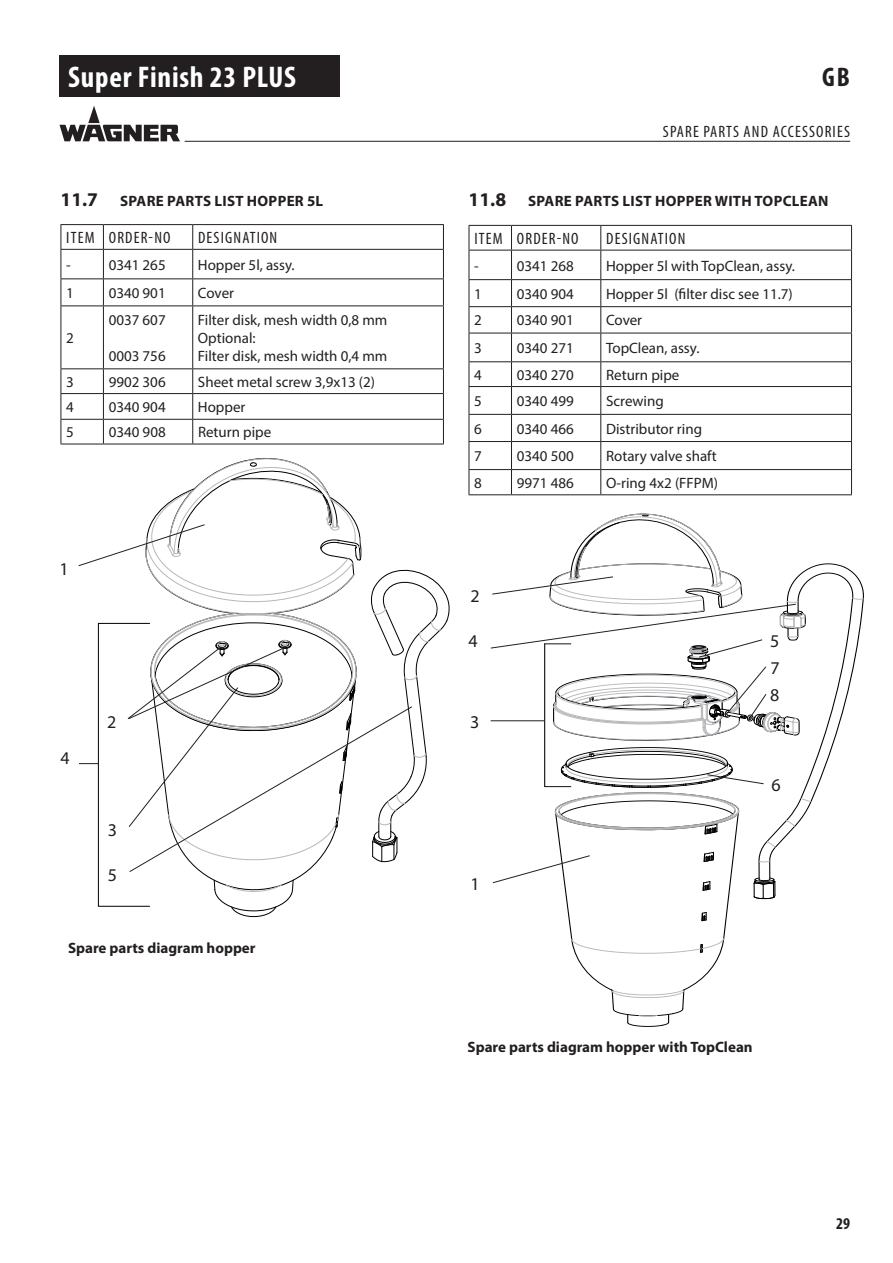
<style>
.page{position:relative;width:893px;height:1263px;background:#fff}
.page>*{position:absolute;margin:0;border:0;box-sizing:border-box;transform-origin:0 0}
.t1{font:700 condensed 30px "Myriad Pro";letter-spacing:.025em;color:#fff}
.t2{font:700 condensed 27px "Myriad Pro";color:#231f20}
.t3{font:18px/27px "Myriad Pro";color:#231f20;text-align:justify}
.t4{font:condensed 16.5px "Myriad Pro";letter-spacing:.07em;color:#231f20}
.t5{font:700 condensed 16.5px "Myriad Pro";color:#231f20}
.t6{font:15px/18px "Myriad Pro";color:#231f20}
.t7{font:700 15px "Myriad Pro";letter-spacing:.02em;color:#231f20}
.t8{font:700 15px "Myriad Pro";color:#231f20}
.s1{font-size:19.5px}
</style>
<div class="page">
<div style="left:60px;top:56px;width:280px;height:41px;background:#231f20"></div>
<hr style="left:185px;top:141px;width:665px;height:1px;background:#231f20">
<svg style="left:60px;top:106px;width:120px;height:35px"></svg>
<hr style="left:61px;top:224px;width:42px;height:1px;background:#231f20">
<hr style="left:103px;top:224px;width:90px;height:1px;background:#231f20">
<hr style="left:193px;top:224px;width:251px;height:1px;background:#231f20">
<svg style="left:61px;top:225px;width:1px;height:81px"></svg>
<hr style="left:61px;top:249px;width:42px;height:1px;background:#231f20">
<svg style="left:103px;top:225px;width:1px;height:81px"></svg>
<hr style="left:103px;top:249px;width:90px;height:1px;background:#231f20">
<svg style="left:192px;top:225px;width:1px;height:81px"></svg>
<hr style="left:193px;top:249px;width:251px;height:1px;background:#231f20">
<svg style="left:443px;top:225px;width:1px;height:81px"></svg>
<hr style="left:61px;top:306px;width:1px;height:62px;background:#231f20">
<hr style="left:61px;top:278px;width:42px;height:1px;background:#231f20">
<hr style="left:61px;top:306px;width:42px;height:1px;background:#231f20">
<hr style="left:103px;top:306px;width:1px;height:62px;background:#231f20">
<hr style="left:103px;top:278px;width:90px;height:1px;background:#231f20">
<hr style="left:103px;top:306px;width:90px;height:1px;background:#231f20">
<hr style="left:192px;top:306px;width:1px;height:62px;background:#231f20">
<hr style="left:193px;top:278px;width:251px;height:1px;background:#231f20">
<hr style="left:193px;top:306px;width:251px;height:1px;background:#231f20">
<hr style="left:443px;top:306px;width:1px;height:62px;background:#231f20">
<hr style="left:61px;top:368px;width:42px;height:1px;background:#231f20">
<hr style="left:103px;top:368px;width:90px;height:1px;background:#231f20">
<hr style="left:193px;top:368px;width:251px;height:1px;background:#231f20">
<hr style="left:61px;top:393px;width:42px;height:1px;background:#231f20">
<hr style="left:103px;top:393px;width:90px;height:1px;background:#231f20">
<hr style="left:193px;top:393px;width:251px;height:1px;background:#231f20">
<svg style="left:61px;top:369px;width:1px;height:75px"></svg>
<hr style="left:61px;top:419px;width:42px;height:1px;background:#231f20">
<hr style="left:61px;top:444px;width:42px;height:1px;background:#231f20">
<svg style="left:103px;top:369px;width:1px;height:75px"></svg>
<hr style="left:103px;top:419px;width:90px;height:1px;background:#231f20">
<hr style="left:103px;top:444px;width:90px;height:1px;background:#231f20">
<svg style="left:192px;top:369px;width:1px;height:75px"></svg>
<hr style="left:193px;top:419px;width:251px;height:1px;background:#231f20">
<svg style="left:443px;top:369px;width:1px;height:75px"></svg>
<hr style="left:193px;top:444px;width:251px;height:1px;background:#231f20">
<svg style="left:371px;top:569px;width:79px;height:228px"></svg>
<svg style="left:78px;top:458px;width:284px;height:459px"></svg>
<svg style="left:129px;top:706px;width:284px;height:167px"></svg>
<hr style="left:469px;top:225px;width:42px;height:1px;background:#231f20">
<hr style="left:511px;top:225px;width:90px;height:1px;background:#231f20">
<hr style="left:601px;top:225px;width:251px;height:1px;background:#231f20">
<hr style="left:469px;top:250px;width:42px;height:1px;background:#231f20">
<hr style="left:469px;top:279px;width:42px;height:1px;background:#231f20">
<hr style="left:469px;top:306px;width:42px;height:1px;background:#231f20">
<hr style="left:469px;top:333px;width:42px;height:1px;background:#231f20">
<hr style="left:469px;top:361px;width:42px;height:1px;background:#231f20">
<hr style="left:469px;top:386px;width:42px;height:1px;background:#231f20">
<svg style="left:469px;top:226px;width:1px;height:268px"></svg>
<hr style="left:469px;top:414px;width:42px;height:1px;background:#231f20">
<hr style="left:469px;top:441px;width:42px;height:1px;background:#231f20">
<hr style="left:469px;top:469px;width:42px;height:1px;background:#231f20">
<hr style="left:469px;top:494px;width:42px;height:1px;background:#231f20">
<svg style="left:490px;top:226px;width:374px;height:801px"></svg>
<h1 class="t1" style="left:68px;top:59px;width:230px">Super Finish 23 PLUS</h1>
<h2 class="t2" style="left:822px;top:61px;width:29px">GB</h2>
<p class="t7" style="left:61px;top:195px;width:264px"><span class="s1">11.7</span> SPARE PARTS LIST HOPPER 5L</p>
<p class="t4" style="left:66px;top:228px;width:106px">ITEM ORDER-NO</p>
<p class="t4" style="left:198px;top:228px;width:81px">DESIGNATION</p>
<p class="t6" style="left:66px;top:257px;width:6px">-</p>
<p class="t6" style="left:109px;top:257px;width:59px">0341 265</p>
<p class="t6" style="left:198px;top:257px;width:98px">Hopper 5l, assy.</p>
<p class="t6" style="left:66px;top:285px;width:9px">1</p>
<p class="t6" style="left:109px;top:285px;width:59px">0340 901</p>
<p class="t6" style="left:198px;top:285px;width:38px">Cover</p>
<p class="t6" style="left:66px;top:330px;width:9px">2</p>
<p class="t6" style="left:198px;top:312px;width:191px">Filter disk, mesh width 0,8 mm<br>Optional:<br>Filter disk, mesh width 0,4 mm</p>
<p class="t6" style="left:109px;top:312px;width:59px">0037 607</p>
<p class="t6" style="left:109px;top:348px;width:59px">0003 756</p>
<p class="t6" style="left:66px;top:374px;width:9px">3</p>
<p class="t6" style="left:109px;top:374px;width:59px">9902 306</p>
<p class="t6" style="left:198px;top:374px;width:179px">Sheet metal screw 3,9x13 (2)</p>
<p class="t6" style="left:66px;top:399px;width:9px">4</p>
<p class="t6" style="left:109px;top:399px;width:59px">0340 904</p>
<p class="t6" style="left:198px;top:399px;width:49px">Hopper</p>
<p class="t6" style="left:66px;top:424px;width:9px">5</p>
<p class="t6" style="left:109px;top:424px;width:59px">0340 908</p>
<p class="t6" style="left:198px;top:424px;width:75px">Return pipe</p>
<p class="t3" style="left:60px;top:557px;width:11px">1</p>
<p class="t3" style="left:61px;top:746px;width:11px">4</p>
<p class="t3" style="left:107px;top:710px;width:11px">2</p>
<p class="t3" style="left:108px;top:818px;width:11px">3</p>
<p class="t3" style="left:108px;top:863px;width:11px">5</p>
<p class="t8" style="left:68px;top:942px;width:189px">Spare parts diagram hopper</p>
<p class="t4" style="left:663px;top:122px;width:189px">SPARE PARTS AND ACCESSORIES</p>
<p class="t7" style="left:469px;top:195px;width:361px"><span class="s1">11.8</span> SPARE PARTS LIST HOPPER WITH TOPCLEAN</p>
<p class="t4" style="left:474px;top:229px;width:106px">ITEM ORDER-NO</p>
<p class="t4" style="left:606px;top:229px;width:81px">DESIGNATION</p>
<p class="t6" style="left:474px;top:257px;width:6px">-</p>
<p class="t6" style="left:517px;top:257px;width:59px">0341 268</p>
<p class="t6" style="left:606px;top:257px;width:190px">Hopper 5l with TopClean, assy.</p>
<p class="t6" style="left:474px;top:286px;width:9px">1</p>
<p class="t6" style="left:517px;top:286px;width:59px">0340 904</p>
<p class="t6" style="left:606px;top:286px;width:188px">Hopper 5l (filter disc see 11.7)</p>
<p class="t6" style="left:474px;top:312px;width:9px">2</p>
<p class="t6" style="left:517px;top:312px;width:59px">0340 901</p>
<p class="t6" style="left:606px;top:312px;width:38px">Cover</p>
<p class="t6" style="left:474px;top:340px;width:9px">3</p>
<p class="t6" style="left:517px;top:340px;width:59px">0340 271</p>
<p class="t6" style="left:606px;top:340px;width:95px">TopClean, assy.</p>
<p class="t6" style="left:474px;top:367px;width:9px">4</p>
<p class="t6" style="left:517px;top:367px;width:59px">0340 270</p>
<p class="t6" style="left:606px;top:367px;width:75px">Return pipe</p>
<p class="t6" style="left:474px;top:393px;width:9px">5</p>
<p class="t6" style="left:517px;top:393px;width:59px">0340 499</p>
<p class="t6" style="left:606px;top:393px;width:59px">Screwing</p>
<p class="t6" style="left:474px;top:420px;width:9px">6</p>
<p class="t6" style="left:517px;top:420px;width:59px">0340 466</p>
<p class="t6" style="left:606px;top:420px;width:97px">Distributor ring</p>
<p class="t6" style="left:474px;top:448px;width:9px">7</p>
<p class="t6" style="left:517px;top:448px;width:59px">0340 500</p>
<p class="t6" style="left:606px;top:448px;width:112px">Rotary valve shaft</p>
<p class="t6" style="left:474px;top:475px;width:9px">8</p>
<p class="t6" style="left:517px;top:475px;width:59px">9971 486</p>
<p class="t6" style="left:606px;top:475px;width:113px">O-ring 4x2 (FFPM)</p>
<p class="t3" style="left:470px;top:584px;width:11px">2</p>
<p class="t3" style="left:469px;top:629px;width:11px">4</p>
<p class="t3" style="left:470px;top:710px;width:11px">3</p>
<p class="t3" style="left:470px;top:872px;width:11px">1</p>
<p class="t3" style="left:770px;top:629px;width:11px">5<br>7<br>8</p>
<p class="t3" style="left:771px;top:773px;width:11px">6</p>
<p class="t8" style="left:468px;top:1041px;width:287px">Spare parts diagram hopper with TopClean</p>
<p class="t5" style="left:836px;top:1213px;width:16px">29</p>
</div>
